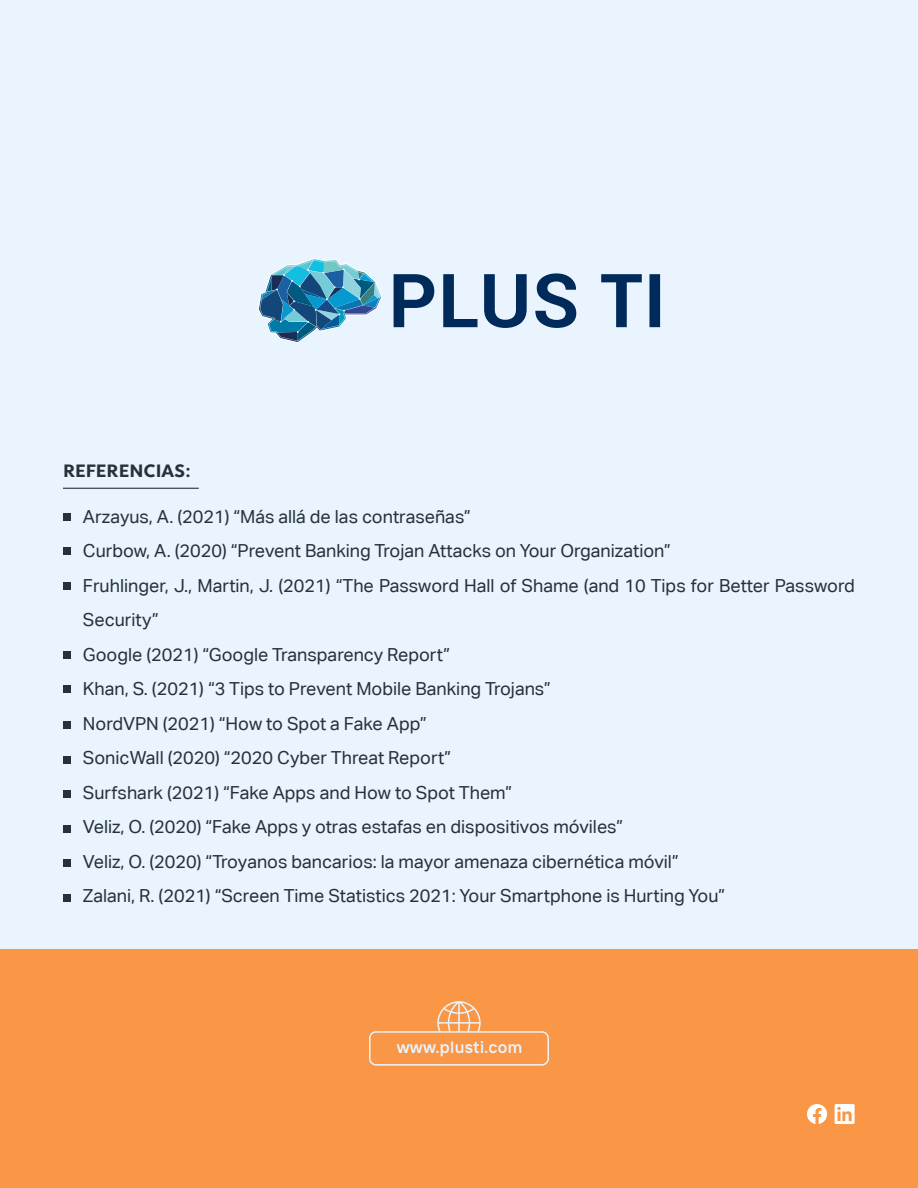
<style>
.page{position:relative;width:918px;height:1188px;background:#eaf4fe}
.page>*{position:absolute;margin:0;border:0;box-sizing:border-box;transform-origin:0 0}
.t1{font:700 19.5px "Clarika Geometric";color:#263238}
.t2{font:18px/34.5px "Aktiv Grotesk Corp";color:#263238}
.t3{font:600 16.5px "TT Interfaces";letter-spacing:.02em;color:#eaf4fe}
</style>
<div class="page">
<div style="left:0;top:949px;width:918px;height:239px;background:#f99746"></div>
<div style="left:63px;top:513px;width:7px;height:7px;background:#263238"></div>
<div style="left:63px;top:548px;width:7px;height:7px;background:#263238"></div>
<div style="left:63px;top:582px;width:7px;height:8px;background:#263238"></div>
<div style="left:63px;top:651px;width:7px;height:7px;background:#263238"></div>
<div style="left:63px;top:686px;width:7px;height:7px;background:#263238"></div>
<div style="left:63px;top:722px;width:7px;height:7px;background:#263238"></div>
<div style="left:63px;top:756px;width:7px;height:8px;background:#263238"></div>
<div style="left:63px;top:790px;width:7px;height:8px;background:#263238"></div>
<div style="left:63px;top:825px;width:7px;height:7px;background:#263238"></div>
<div style="left:63px;top:860px;width:7px;height:7px;background:#263238"></div>
<div style="left:63px;top:894px;width:7px;height:8px;background:#263238"></div>
<hr style="left:63px;top:488px;width:136px;height:1px;background:#263238">
<svg style="left:394px;top:273px;width:266px;height:55px"></svg>
<svg style="left:258px;top:258px;width:124px;height:85px"></svg>
<svg style="left:369px;top:1001px;width:180px;height:65px"></svg>
<svg style="left:807px;top:1104px;width:20px;height:20px"></svg>
<svg style="left:835px;top:1104px;width:20px;height:20px"></svg>
<p class="t1" style="left:63px;top:458px;width:129px">REFERENCIAS:</p>
<p class="t2" style="left:83px;top:499px;width:773px">Arzayus, A. (2021) “Más allá de las contraseñas”<br>Curbow, A. (2020) “Prevent Banking Trojan Attacks on Your Organization”<br>Fruhlinger, J., Martin, J. (2021) “The Password Hall of Shame (and 10 Tips for Better Password Security”<br>Google (2021) “Google Transparency Report”<br>Khan, S. (2021) “3 Tips to Prevent Mobile Banking Trojans”<br>NordVPN (2021) “How to Spot a Fake App”<br>SonicWall (2020) “2020 Cyber Threat Report”<br>Surfshark (2021) “Fake Apps and How to Spot Them”<br>Veliz, O. (2020) “Fake Apps y otras estafas en dispositivos móviles”<br>Veliz, O. (2020) “Troyanos bancarios: la mayor amenaza cibernética móvil”<br>Zalani, R. (2021) “Screen Time Statistics 2021: Your Smartphone is Hurting You”</p>
<p class="t3" style="left:397px;top:1036px;width:127px">www.plusti.com</p>
</div>
